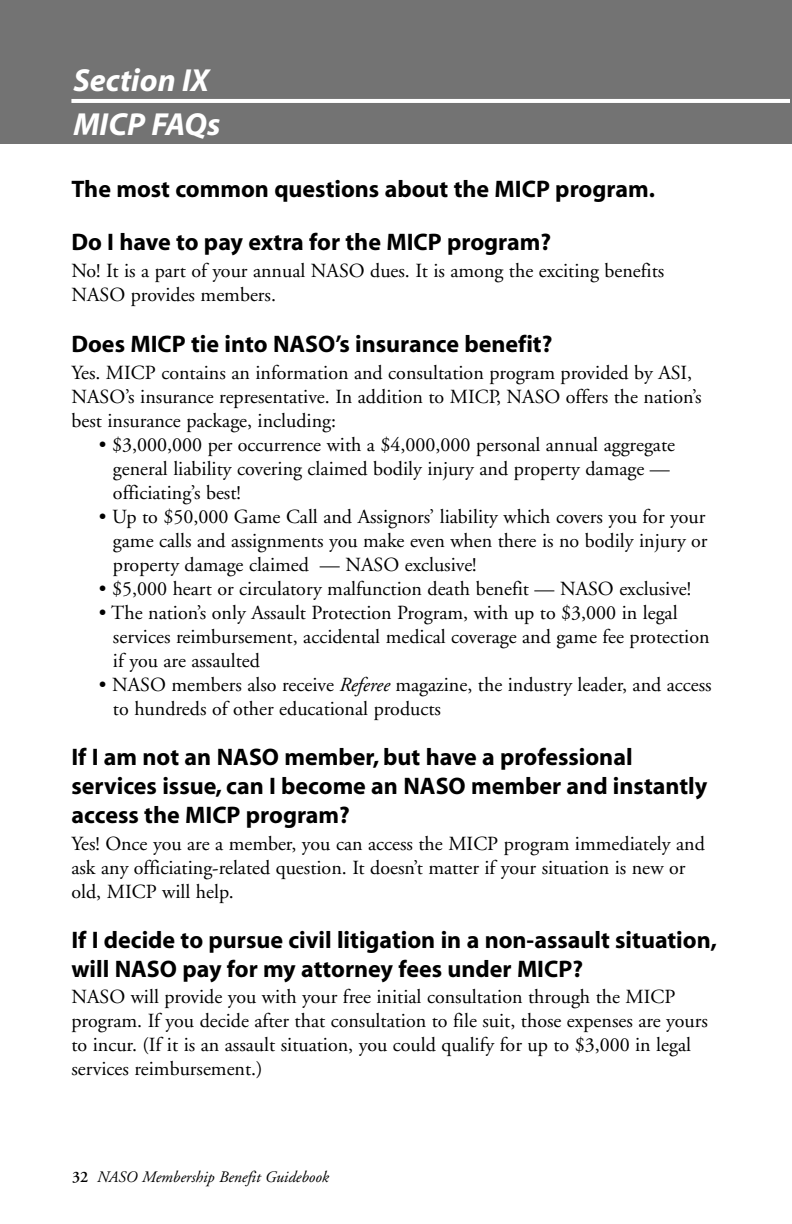
<style>
.page{position:relative;width:792px;height:1224px;background:#fff}
.page>*{position:absolute;margin:0;border:0;box-sizing:border-box;transform-origin:0 0}
.t1{font:italic 700 32px/44px "Myriad";color:#fff}
.t2{font:700 24px/28.8px "Myriad";color:#000}
.t3{font:20px/24px "Adobe Garamond";color:#000}
.t4{font:italic 16px "Adobe Garamond";color:#000}
.s1{font-style:italic}
.s2{font-weight:600;font-style:normal}
</style>
<div class="page">
<div style="left:0;top:0;width:792px;height:144px;background:#737373"></div>
<hr style="left:71px;top:99px;width:719px;height:4px;background:#fff">
<h1 class="t1" style="left:73px;top:61px;width:149px">Section IX<br>MICP FAQs</h1>
<p class="t2" style="left:71px;top:176px;width:585px">The most common questions about the MICP program.</p>
<p class="t2" style="left:71px;top:230px;width:481px">Do I have to pay extra for the MICP program?</p>
<p class="t3" style="left:71px;top:261px;width:594px">No! It is a part of your annual NASO dues. It is among the exciting benefits<br>NASO provides members.</p>
<p class="t2" style="left:71px;top:331px;width:483px">Does MICP tie into NASO’s insurance benefit?</p>
<p class="t3" style="left:71px;top:362px;width:632px">Yes. MICP contains an information and consultation program provided by ASI,<br>NASO’s insurance representative. In addition to MICP, NASO offers the nation’s best insurance package, including:</p>
<p class="t3" style="left:113px;top:434px;width:564px;text-indent:-14px">• $3,000,000 per occurrence with a $4,000,000 personal annual aggregate general liability covering claimed bodily injury and property damage — officiating’s best!</p>
<p class="t3" style="left:113px;top:506px;width:596px;text-align:justify;text-indent:-14px">• Up to $50,000 Game Call and Assignors’ liability which covers you for your game calls and assignments you make even when there is no bodily injury or property damage claimed — NASO exclusive!</p>
<p class="t3" style="left:99px;top:578px;width:594px">• $5,000 heart or circulatory malfunction death benefit — NASO exclusive!</p>
<p class="t3" style="left:113px;top:602px;width:598px;text-indent:-14px">• The nation’s only Assault Protection Program, with up to $3,000 in legal services reimbursement, accidental medical coverage and game fee protection if you are assaulted</p>
<p class="t3" style="left:113px;top:674px;width:600px;text-indent:-14px">• NASO members also receive <span class="s1">Referee</span> magazine, the industry leader, and access to hundreds of other educational products</p>
<p class="t2" style="left:71px;top:745px;width:637px">If I am not an NASO member, but have a professional services issue, can I become an NASO member and instantly access the MICP program?</p>
<p class="t3" style="left:71px;top:833px;width:635px">Yes! Once you are a member, you can access the MICP program immediately and ask any officiating-related question. It doesn’t matter if your situation is new or old, MICP will help.</p>
<p class="t2" style="left:71px;top:928px;width:647px">If I decide to pursue civil litigation in a non-assault situation, will NASO pay for my attorney fees under MICP?</p>
<p class="t3" style="left:71px;top:987px;width:638px">NASO will provide you with your free initial consultation through the MICP program. If you decide after that consultation to file suit, those expenses are yours to incur. (If it is an assault situation, you could qualify for up to $3,000 in legal services reimbursement.)</p>
<p class="t4" style="left:72px;top:1170px;width:259px"><span class="s2">32</span> NASO Membership Benefit Guidebook</p>
</div>
